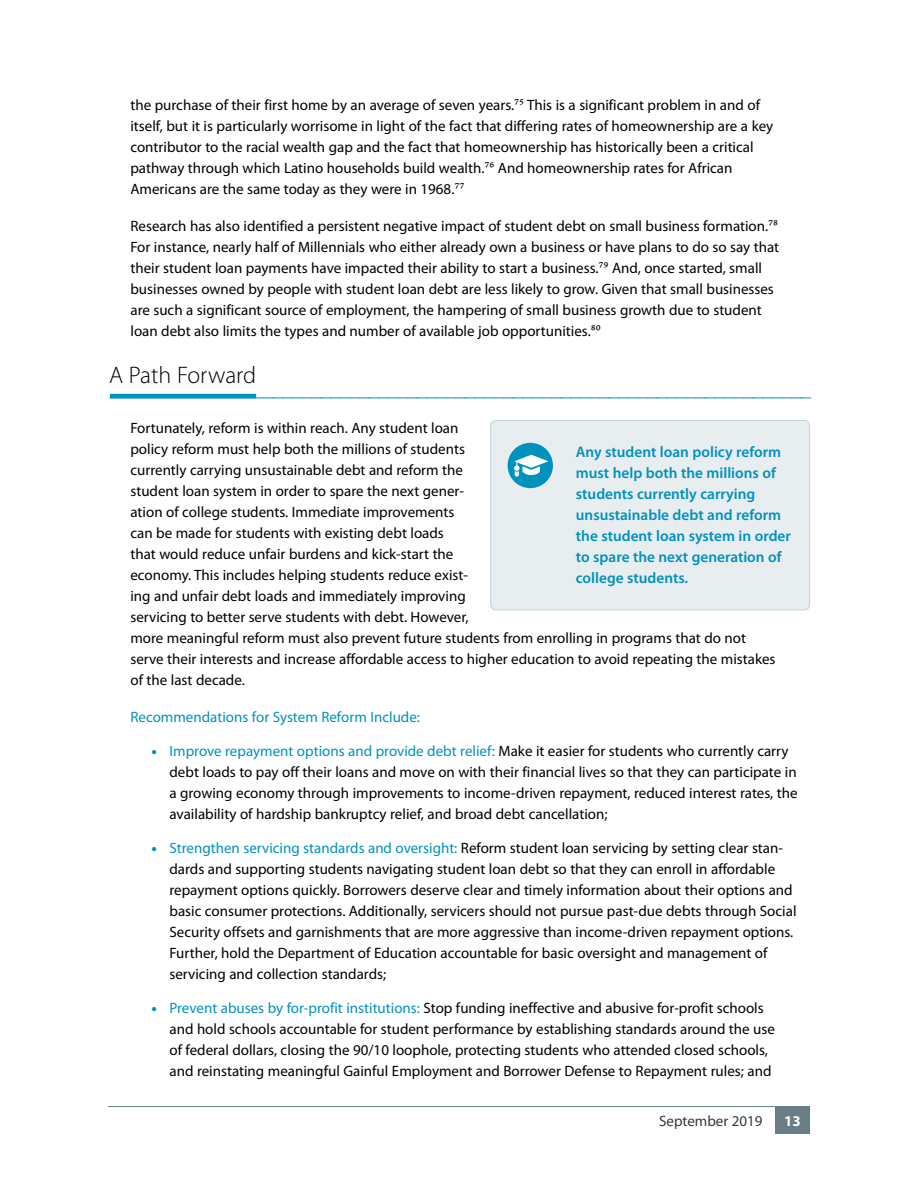
<style>
.page{position:relative;width:918px;height:1188px;background:#fff}
.page>*{position:absolute;margin:0;border:0;box-sizing:border-box;transform-origin:0 0}
.t1{font:300 24px "Myriad Pro";color:#0092be}
.t2{font:300 24px "Myriad Pro";color:#000}
.t3{font:600 15.3px/21px "Myriad Pro";color:#0092be}
.t4{font:15px/21px "Myriad Pro";color:#000}
.t5{font:15px "Myriad Pro";color:#0092be}
.t6{font:15px "Myriad Pro";color:#333a42}
.t7{font:700 15px "Myriad Pro";color:#fff}
.s1{font-family:"Adobe Jenson Pro"}
.s2{font-weight:900;color:#0092be}
.s3{color:#0092be}
</style>
<div class="page">
<hr style="left:108px;top:1106px;width:702px;height:1px;background:#6a7d84">
<div style="left:775px;top:1107px;width:35px;height:27px;background:#6a7d84"></div>
<hr style="left:110px;top:394px;width:146px;height:4px;background:#0092be">
<div style="left:491px;top:421px;width:319px;height:189px;background:#e8edf0;border-radius:5px"></div>
<div style="left:490px;top:420px;width:320px;height:190px;border:1px solid #bfd2d9;border-radius:5px"></div>
<div style="left:508px;top:443px;width:45px;height:45px;background:#0092be;border-radius:50%"></div>
<svg style="left:514px;top:455px;width:34px;height:21px"></svg>
<p class="t4" style="left:130px;top:94px;width:644px">the purchase of their first home by an average of seven years.<span class="s1">75</span> This is a significant problem in and of itself, but it is particularly worrisome in light of the fact that differing rates of homeownership are a key contributor to the racial wealth gap and the fact that homeownership has historically been a critical pathway through which Latino households build wealth.<span class="s1">76</span> And homeownership rates for African Americans are the same today as they were in 1968.<span class="s1">77</span></p>
<p class="t4" style="left:130px;top:216px;width:650px">Research has also identified a persistent negative impact of student debt on small business formation.<span class="s1">78<br></span>For instance, nearly half of Millennials who either already own a business or have plans to do so say that their student loan payments have impacted their ability to start a business.<span class="s1">79</span> And, once started, small businesses owned by people with student loan debt are less likely to grow. Given that small businesses are such a significant source of employment, the hampering of small business growth due to student loan debt also limits the types and number of available job opportunities.<span class="s1">80</span></p>
<h1 class="t2" style="left:109px;top:361px;width:149px">A Path Forward</h1>
<h1 class="t1" style="left:109px;top:382px;width:705px">–––––––––––––––––––––––––––––––––––––––––––––––––––––––––––––––––––––––––</h1>
<p class="t4" style="left:130px;top:417px;width:647px">Fortunately, reform is within reach. Any student loan<br>policy reform must help both the millions of students<br>currently carrying unsustainable debt and reform the<br>student loan system in order to spare the next gener-<br>ation of college students. Immediate improvements<br>can be made for students with existing debt loads<br>that would reduce unfair burdens and kick-start the<br>economy. This includes helping students reduce exist-<br>ing and unfair debt loads and immediately improving<br>servicing to better serve students with debt. However,<br>more meaningful reform must also prevent future students from enrolling in programs that do not serve their interests and increase affordable access to higher education to avoid repeating the mistakes of the last decade.</p>
<p class="t5" style="left:130px;top:708px;width:291px">Recommendations for System Reform Include:</p>
<p class="t4" style="left:169px;top:740px;width:630px;text-indent:-18px"><span class="s2">•</span> <span class="s3">Improve repayment options and provide debt relief:</span> Make it easier for students who currently carry debt loads to pay off their loans and move on with their financial lives so that they can participate in a growing economy through improvements to income-driven repayment, reduced interest rates, the availability of hardship bankruptcy relief, and broad debt cancellation;</p>
<p class="t4" style="left:169px;top:837px;width:629px;text-indent:-18px"><span class="s2">•</span> <span class="s3">Strengthen servicing standards and oversight:</span> Reform student loan servicing by setting clear stan&shy;dards and supporting students navigating student loan debt so that they can enroll in affordable repayment options quickly. Borrowers deserve clear and timely information about their options and basic consumer protections. Additionally, servicers should not pursue past-due debts through Social Security offsets and garnishments that are more aggressive than income-driven repayment options.<br>Further, hold the Department of Education accountable for basic oversight and management of servicing and collection standards;</p>
<p class="t4" style="left:169px;top:997px;width:607px;text-indent:-18px"><span class="s2">•</span> <span class="s3">Prevent abuses by for-profit institutions:</span> Stop funding ineffective and abusive for-profit schools and hold schools accountable for student performance by establishing standards around the use of federal dollars, closing the 90/10 loophole, protecting students who attended closed schools, and reinstating meaningful Gainful Employment and Borrower Defense to Repayment rules; and</p>
<p class="t3" style="left:576px;top:441px;width:217px">Any student loan policy reform must help both the millions of students currently carrying unsustainable debt and reform the student loan system in order to spare the next generation of college students.</p>
<p class="t6" style="left:659px;top:1112px;width:105px">September 2019</p>
<p class="t7" style="left:784px;top:1111px;width:18px">13</p>
</div>
